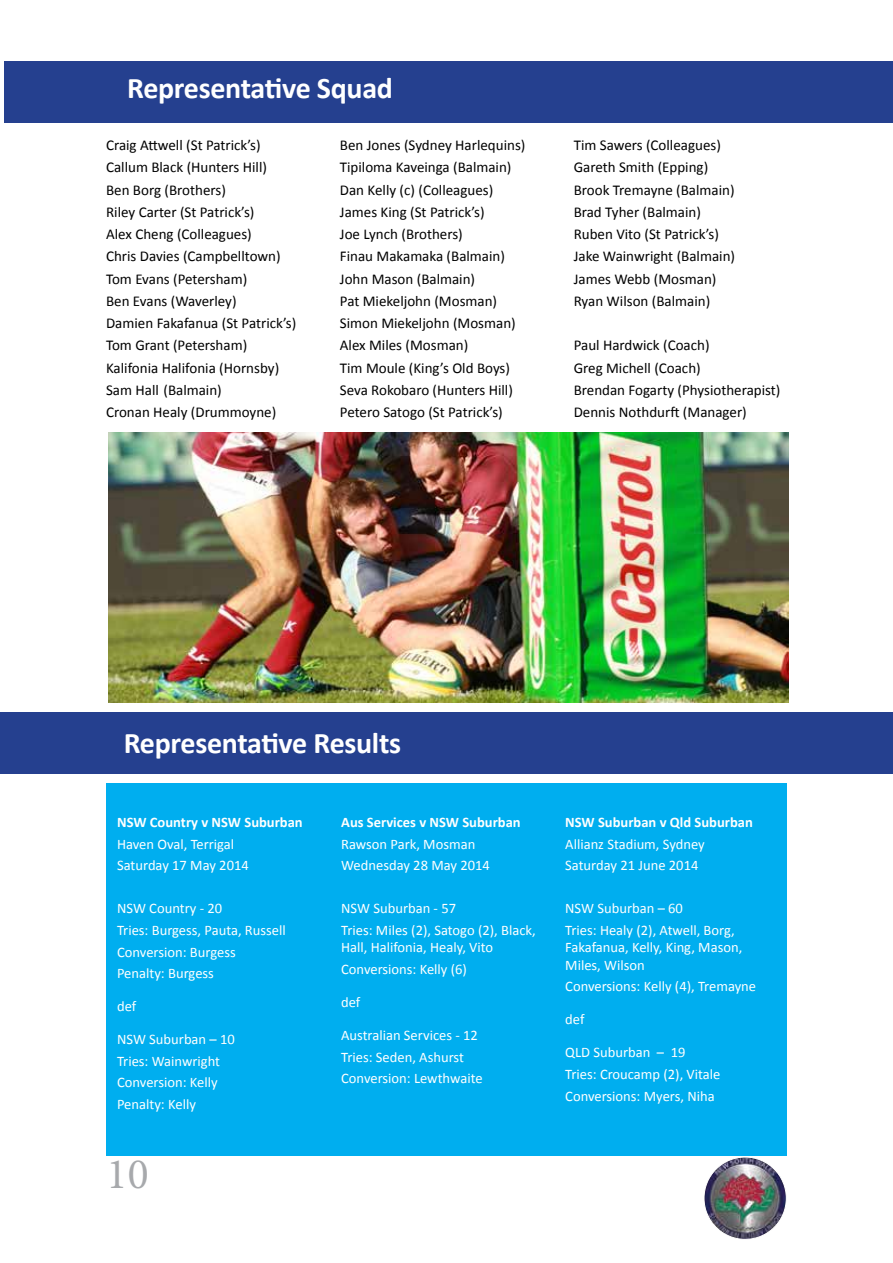
<style>
.page{position:relative;width:893px;height:1263px;background:#fff}
.page>*{position:absolute;margin:0;border:0;box-sizing:border-box;transform-origin:0 0}
.t1{font:43.5px "Minion Pro";color:#a7a9ac}
.t2{font:700 30px "Calibri";letter-spacing:-.01em;color:#fff}
.t3{font:15px/22.2px "Calibri";color:#000}
.t4{font:14.55px/21.6px "Calibri";color:#fff}
.t5{font:700 14.55px "Calibri";color:#fff}
</style>
<div class="page">
<img style="left:704px;top:1157px;width:82px;height:82px;border-radius:41px">
<div style="left:704px;top:1157px;width:83px;height:83px;border:1px solid #fff;border-radius:50%"></div>
<div style="left:1px;top:712px;width:892px;height:61px;background:#25408f"></div>
<div style="left:4px;top:61px;width:889px;height:62px;background:#25408f"></div>
<img style="left:108px;top:432px;width:680px;height:270px">
<div style="left:106px;top:783px;width:681px;height:372px;background:#00aeef"></div>
<h2 class="t2" style="left:127px;top:67px;width:267px">Representative Squad</h2>
<p class="t3" style="left:106px;top:134px;width:192px">Craig Attwell (St Patrick’s)<br>Callum Black (Hunters Hill)<br>Ben Borg (Brothers)<br>Riley Carter (St Patrick’s)<br>Alex Cheng (Colleagues)<br>Chris Davies (Campbelltown)<br>Tom Evans (Petersham)<br>Ben Evans (Waverley)<br>Damien Fakafanua (St Patrick’s)<br>Tom Grant (Petersham)<br>Kalifonia Halifonia (Hornsby)<br>Sam Hall (Balmain)<br>Cronan Healy (Drummoyne)</p>
<p class="t3" style="left:340px;top:134px;width:187px">Ben Jones (Sydney Harlequins)<br>Tipiloma Kaveinga (Balmain)<br>Dan Kelly (c) (Colleagues)<br>James King (St Patrick’s)<br>Joe Lynch (Brothers)<br>Finau Makamaka (Balmain)<br>John Mason (Balmain)<br>Pat Miekeljohn (Mosman)<br>Simon Miekeljohn (Mosman)<br>Alex Miles (Mosman)<br>Tim Moule (King’s Old Boys)<br>Seva Rokobaro (Hunters Hill)<br>Petero Satogo (St Patrick’s)</p>
<p class="t3" style="left:574px;top:134px;width:163px">Tim Sawers (Colleagues)<br>Gareth Smith (Epping)<br>Brook Tremayne (Balmain)<br>Brad Tyher (Balmain)<br>Ruben Vito (St Patrick’s)<br>Jake Wainwright (Balmain)<br>James Webb (Mosman)<br>Ryan Wilson (Balmain)</p>
<p class="t3" style="left:574px;top:334px;width:208px">Paul Hardwick (Coach)<br>Greg Michell (Coach)<br>Brendan Fogarty (Physiotherapist)<br>Dennis Nothdurft (Manager)</p>
<h2 class="t2" style="left:124px;top:722px;width:279px">Representative Results</h2>
<p class="t5" style="left:117px;top:812px;width:187px">NSW Country v NSW Suburban</p>
<p class="t4" style="left:117px;top:832px;width:133px">Haven Oval, Terrigal<br>Saturday 17 May 2014</p>
<p class="t4" style="left:117px;top:897px;width:170px">NSW Country - 20<br>Tries: Burgess, Pauta, Russell<br>Conversion: Burgess<br>Penalty: Burgess</p>
<p class="t4" style="left:117px;top:995px;width:21px">def</p>
<p class="t4" style="left:117px;top:1028px;width:119px">NSW Suburban – 10<br>Tries: Wainwright<br>Conversion: Kelly<br>Penalty: Kelly</p>
<h1 class="t1" style="left:107px;top:1145px;width:44px">10</h1>
<p class="t5" style="left:341px;top:812px;width:181px">Aus Services v NSW Suburban</p>
<p class="t4" style="left:341px;top:832px;width:150px">Rawson Park, Mosman<br>Wednesday 28 May 2014</p>
<p class="t4" style="left:341px;top:897px;width:196px">NSW Suburban - 57<br>Tries: Miles (2), Satogo (2), Black,</p>
<p class="t4" style="left:341px;top:936px;width:154px">Hall, Halifonia, Healy, Vito<br>Conversions: Kelly (6)</p>
<p class="t4" style="left:341px;top:991px;width:21px">def</p>
<p class="t4" style="left:341px;top:1024px;width:143px">Australian Services - 12<br>Tries: Seden, Ashurst<br>Conversion: Lewthwaite</p>
<p class="t5" style="left:565px;top:812px;width:189px">NSW Suburban v Qld Suburban</p>
<p class="t4" style="left:565px;top:832px;width:141px">Allianz Stadium, Sydney<br>Saturday 21 June 2014</p>
<p class="t4" style="left:565px;top:897px;width:171px">NSW Suburban – 60<br>Tries: Healy (2), Atwell, Borg,</p>
<p class="t4" style="left:565px;top:938px;width:179px;line-height:17.4px">Fakafanua, Kelly, King, Mason,<br>Miles, Wilson</p>
<p class="t4" style="left:565px;top:975px;width:192px">Conversions: Kelly (4), Tremayne</p>
<p class="t4" style="left:565px;top:1008px;width:21px">def</p>
<p class="t4" style="left:565px;top:1041px;width:157px">QLD Suburban – 19<br>Tries: Croucamp (2), Vitale<br>Conversions: Myers, Niha</p>
</div>
